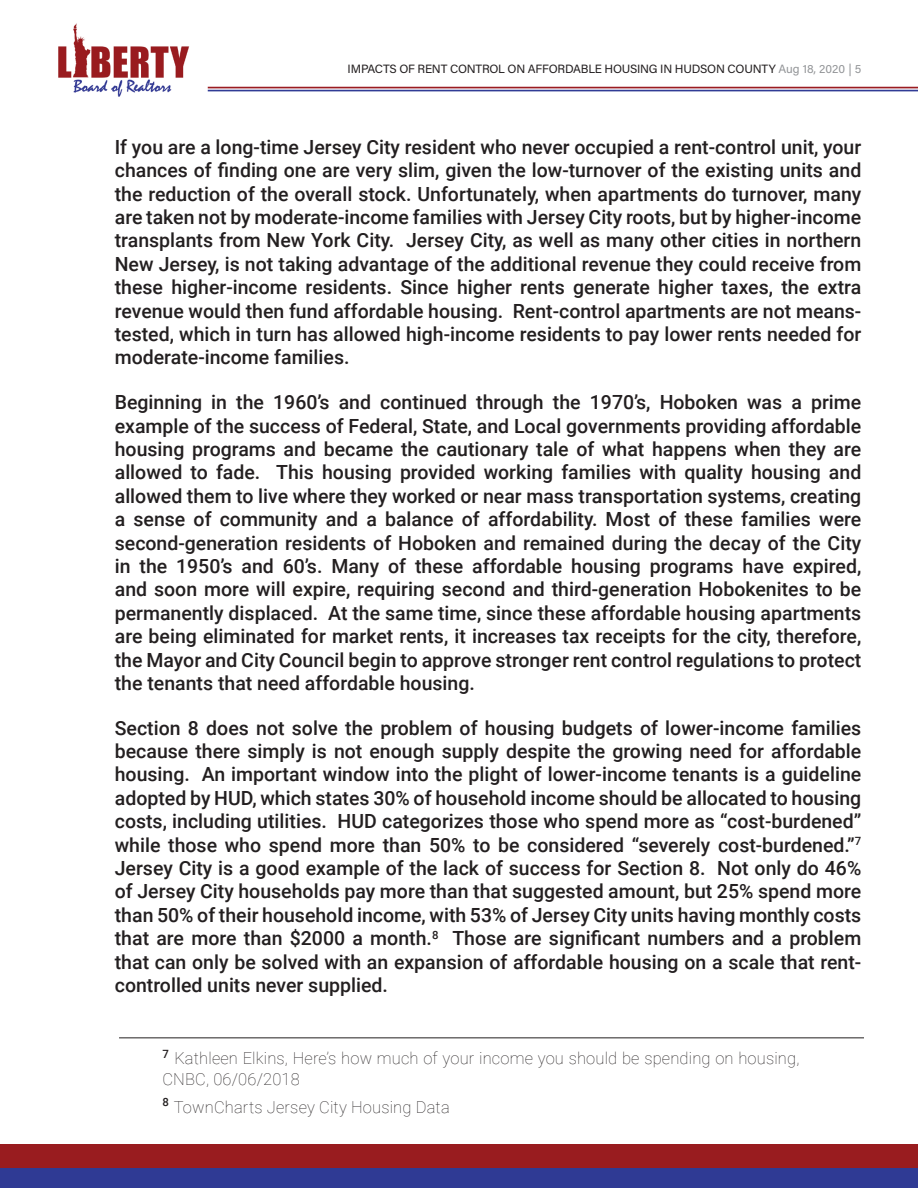
<style>
.page{position:relative;width:918px;height:1188px;background:#fff}
.page>*{position:absolute;margin:0;border:0;box-sizing:border-box;transform-origin:0 0}
.t1{font:500 19.5px/23.4px "Roboto";color:#231f20;text-align:justify}
.t2{font:100 16.5px/21px "Roboto";letter-spacing:.01em;color:#231f20}
.t3{font:12px "Acumin Pro";letter-spacing:-.015em;color:#231f20}
.s1{color:#939598}
</style>
<div class="page">
<img style="left:207px;top:86px;width:711px;height:6px">
<img style="left:58px;top:23px;width:132px;height:74px">
<div style="left:0;top:1145px;width:918px;height:43px;background:#991c1f"></div>
<div style="left:0;top:1168px;width:918px;height:20px;background:#2f3a94"></div>
<hr style="left:119px;top:1037px;width:745px;height:1px;background:#231f20">
<p class="t3" style="left:348px;top:60px;width:515px">IMPACTS OF RENT CONTROL ON AFFORDABLE HOUSING IN HUDSON COUNTY <span class="s1">Aug 18, 2020 | 5</span></p>
<p class="t1" style="left:115px;top:135px;width:748px">If you are a long-time Jersey City resident who never occupied a rent-control unit, your chances of finding one are very slim, given the low-turnover of the existing units and the reduction of the overall stock. Unfortunately, when apartments do turnover, many are taken not by moderate-income families with Jersey City roots, but by higher-income transplants from New York City. Jersey City, as well as many other cities in northern New Jersey, is not taking advantage of the additional revenue they could receive from these higher-income residents. Since higher rents generate higher taxes, the extra revenue would then fund affordable housing. Rent-control apartments are not means&shy;tested, which in turn has allowed high-income residents to pay lower rents needed for moderate-income families.</p>
<p class="t1" style="left:115px;top:390px;width:748px">Beginning in the 1960’s and continued through the 1970’s, Hoboken was a prime example of the success of Federal, State, and Local governments providing affordable housing programs and became the cautionary tale of what happens when they are allowed to fade. This housing provided working families with quality housing and allowed them to live where they worked or near mass transportation systems, creating a sense of community and a balance of affordability. Most of these families were second-generation residents of Hoboken and remained during the decay of the City in the 1950’s and 60’s. Many of these affordable housing programs have expired, and soon more will expire, requiring second and third-generation Hobokenites to be permanently displaced. At the same time, since these affordable housing apartments are being eliminated for market rents, it increases tax receipts for the city, therefore, the Mayor and City Council begin to approve stronger rent control regulations to protect the tenants that need affordable housing.</p>
<p class="t1" style="left:115px;top:715px;width:748px">Section 8 does not solve the problem of housing budgets of lower-income families because there simply is not enough supply despite the growing need for affordable housing. An important window into the plight of lower-income tenants is a guideline adopted by HUD, which states 30% of household income should be allocated to housing costs, including utilities. HUD categorizes those who spend more as “cost-burdened” while those who spend more than 50% to be considered “severely cost-burdened.”<sup>7<br></sup>Jersey City is a good example of the lack of success for Section 8. Not only do 46% of Jersey City households pay more than that suggested amount, but 25% spend more than 50% of their household income, with 53% of Jersey City units having monthly costs that are more than $2000 a month.<sup>8</sup> Those are significant numbers and a problem that can only be solved with an expansion of affordable housing on a scale that rent&shy;controlled units never supplied.</p>
<p class="t2" style="left:162px;top:1047px;width:639px"><sup>7</sup> Kathleen Elkins, Here’s how much of your income you should be spending on housing,<br>CNBC, 06/06/2018</p>
<p class="t2" style="left:162px;top:1096px;width:289px"><sup>8</sup> TownCharts Jersey City Housing Data</p>
</div>
